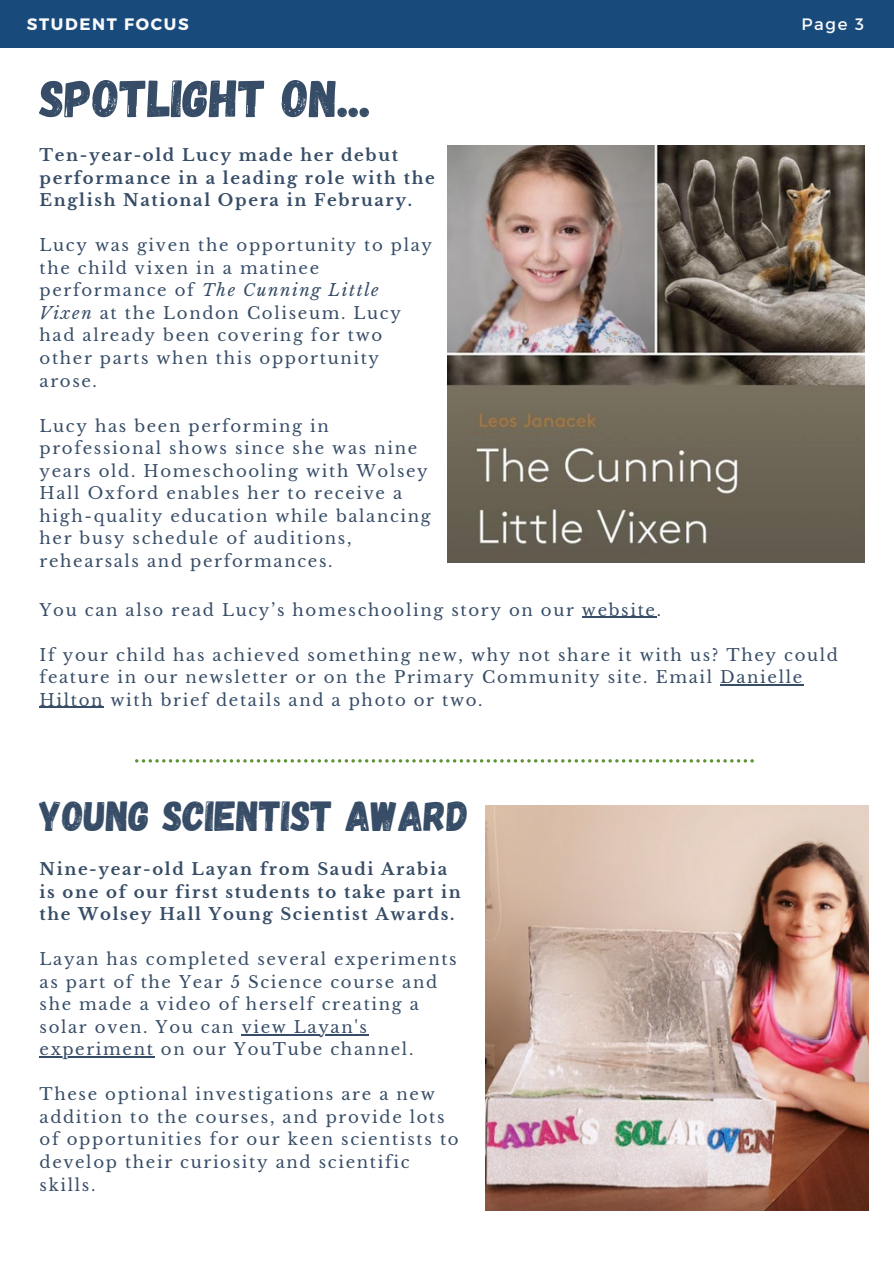
<style>
.page{position:relative;width:894px;height:1264px;background:#fff}
.page>*{position:absolute;margin:0;border:0;box-sizing:border-box;transform-origin:0 0}
.t1{font:52.5px "Gagalin";color:#374d67}
.t2{font:42px "Gagalin";color:#374d67}
.t3{font:16.5px/22.5px "Libre Baskerville";letter-spacing:.1em;color:#374d67}
.t4{font:700 16.5px/22.5px "Libre Baskerville";letter-spacing:.1em;color:#374d67}
.t5{font:700 16.5px "Montserrat";letter-spacing:.1em;color:#fafafa}
.t6{font:16.5px "Montserrat";color:#fafafa}
.s1{font-style:italic}
</style>
<div class="page">
<div style="left:0;top:0;width:893px;height:47px;background:#184a7b"></div>
<svg style="left:135px;top:759px;width:618px;height:3px"></svg>
<img style="left:447px;top:146px;width:416px;height:416px">
<hr style="left:581px;top:617px;width:75px;height:1px;background:#374d67">
<hr style="left:720px;top:684px;width:83px;height:1px;background:#374d67">
<hr style="left:40px;top:707px;width:64px;height:1px;background:#374d67">
<hr style="left:242px;top:1033px;width:126px;height:2px;background:#374d67">
<hr style="left:40px;top:1056px;width:114px;height:1px;background:#374d67">
<img style="left:485px;top:805px;width:383px;height:404px">
<p class="t5" style="left:27px;top:14px;width:163px">STUDENT FOCUS</p>
<p class="t6" style="left:801px;top:14px;width:64px">Page 3</p>
<p class="t1" style="left:40px;top:64px;width:333px">SPOTLIGHT ON...</p>
<p class="t4" style="left:40px;top:144px;width:396px">Ten-year-old Lucy made her debut performance in a leading role with the<br>English National Opera in February.</p>
<p class="t3" style="left:40px;top:234px;width:394px">Lucy was given the opportunity to play the child vixen in a matinee performance of <span class="s1">The Cunning Little<br>Vixen</span> at the London Coliseum. Lucy had already been covering for two other parts when this opportunity arose.</p>
<p class="t3" style="left:40px;top:414px;width:392px">Lucy has been performing in professional shows since she was nine years old. Homeschooling with Wolsey Hall Oxford enables her to receive a high-quality education while balancing her busy schedule of auditions, rehearsals and performances.</p>
<p class="t3" style="left:40px;top:598px;width:623px">You can also read Lucy’s homeschooling story on our website.</p>
<p class="t3" style="left:40px;top:643px;width:799px">If your child has achieved something new, why not share it with us? They could feature in our newsletter or on the Primary Community site. Email Danielle<br>Hilton with brief details and a photo or two.</p>
<p class="t2" style="left:40px;top:788px;width:430px">YOUNG SCIENTIST AWARD</p>
<p class="t4" style="left:40px;top:858px;width:423px">Nine-year-old Layan from Saudi Arabia is one of our first students to take part in the Wolsey Hall Young Scientist Awards.</p>
<p class="t3" style="left:40px;top:948px;width:418px">Layan has completed several experiments as part of the Year 5 Science course and she made a video of herself creating a solar oven. You can view Layan's experiment on our YouTube channel.</p>
<p class="t3" style="left:40px;top:1083px;width:420px">These optional investigations are a new addition to the courses, and provide lots of opportunities for our keen scientists to develop their curiosity and scientific skills.</p>
</div>
